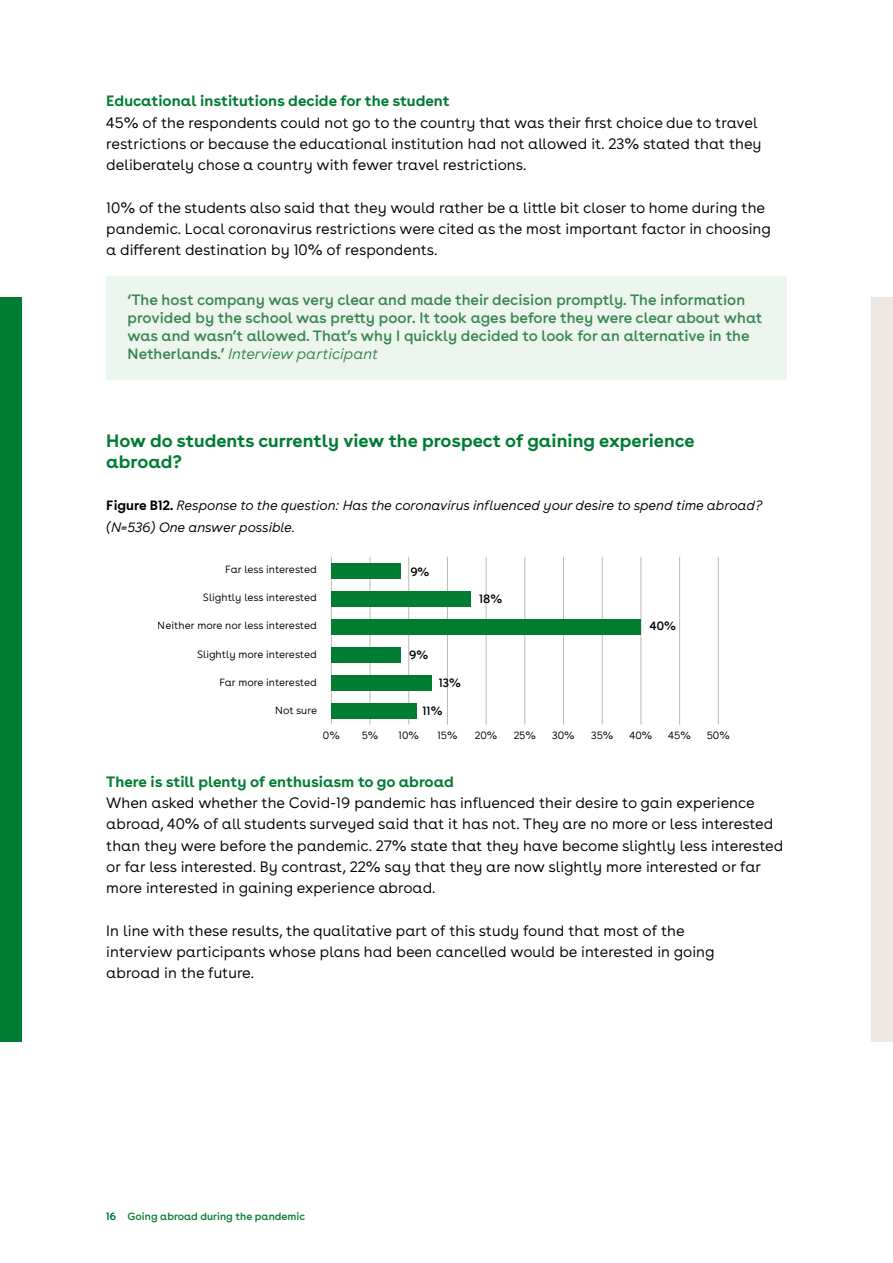
<style>
.page{position:relative;width:893px;height:1263px;background:#fff}
.page>*{position:absolute;margin:0;border:0;box-sizing:border-box;transform-origin:0 0}
.H1_Paragraafkop_01{font:700 18px/21.3px "Buenos Aires";color:#007c33}
.Bodytekst_01{font:300 15px/21.3px "Buenos Aires";color:#000}
.Bodytekst_01_witrege{font:300 15px/21.3px "Buenos Aires";color:#000}
.t1{font:15px/18px "Buenos Aires";color:#3a8555}
.H_Figuur-Tabel{font:700 15px "Buenos Aires";color:#007c33}
.Bijschrift{font:italic 300 13.5px/21.3px "Buenos Aires";color:#000}
.t2{font:12px "Buenos Aires";color:#000}
.t3{font:300 10.5px "Buenos Aires";color:#000}
.t4{font:10.5px "Buenos Aires";color:#007c33}
.s1{font-weight:300;font-style:italic}
.s2{font-weight:700;font-style:normal}
.s3{font-weight:700}
</style>
<div class="page">
<div style="left:872px;top:298px;width:21px;height:744px;background:#efe7e3"></div>
<div style="left:0;top:298px;width:21px;height:744px;background:#007c33"></div>
<div style="left:106px;top:277px;width:681px;height:103px;background:#edf6ee"></div>
<hr style="left:331px;top:557px;width:1px;height:167px;background:#c0b9b1">
<hr style="left:370px;top:557px;width:1px;height:167px;background:#c0b9b1">
<hr style="left:408px;top:557px;width:1px;height:167px;background:#c0b9b1">
<hr style="left:447px;top:557px;width:1px;height:167px;background:#c0b9b1">
<hr style="left:486px;top:557px;width:1px;height:167px;background:#c0b9b1">
<hr style="left:524px;top:557px;width:1px;height:167px;background:#c0b9b1">
<hr style="left:563px;top:557px;width:1px;height:167px;background:#c0b9b1">
<hr style="left:602px;top:557px;width:1px;height:167px;background:#c0b9b1">
<hr style="left:640px;top:557px;width:1px;height:167px;background:#c0b9b1">
<hr style="left:679px;top:557px;width:1px;height:167px;background:#c0b9b1">
<hr style="left:718px;top:557px;width:1px;height:167px;background:#c0b9b1">
<div style="left:331px;top:563px;width:70px;height:16px;background:#007c33"></div>
<div style="left:331px;top:591px;width:140px;height:15px;background:#007c33"></div>
<div style="left:331px;top:619px;width:310px;height:15px;background:#007c33"></div>
<div style="left:331px;top:647px;width:70px;height:15px;background:#007c33"></div>
<div style="left:331px;top:675px;width:101px;height:15px;background:#007c33"></div>
<div style="left:331px;top:703px;width:85px;height:15px;background:#007c33"></div>
<p class="H_Figuur-Tabel" style="left:106px;top:92px;width:345px">Educational institutions decide for the student</p>
<p class="Bodytekst_01" style="left:106px;top:112px;width:657px">45% of the respondents could not go to the country that was their first choice due to travel restrictions or because the educational institution had not allowed it. 23% stated that they deliberately chose a country with fewer travel restrictions.</p>
<p class="Bodytekst_01_witrege" style="left:106px;top:197px;width:666px">10% of the students also said that they would rather be a little bit closer to home during the pandemic. Local coronavirus restrictions were cited as the most important factor in choosing a different destination by 10% of respondents.</p>
<p class="t1" style="left:128px;top:292px;width:636px">‘The host company was very clear and made their decision promptly. The information provided by the school was pretty poor. It took ages before they were clear about what was and wasn’t allowed. That’s why I quickly decided to look for an alternative in the Netherlands.’ <span class="s1">Interview participant</span></p>
<h1 class="H1_Paragraafkop_01" style="left:106px;top:431px;width:590px">How do students currently view the prospect of gaining experience abroad?</h1>
<p class="Bijschrift" style="left:106px;top:496px;width:657px"><span class="s2">Figure B12.</span> Response to the question: Has the coronavirus influenced your desire to spend time abroad? (N=536) One answer possible.</p>
<p class="t3" style="left:225px;top:563px;width:93px">Far less interested</p>
<p class="t3" style="left:203px;top:591px;width:115px">Slightly less interested</p>
<p class="t3" style="left:158px;top:619px;width:160px">Neither more nor less interested</p>
<p class="t3" style="left:197px;top:648px;width:121px">Slightly more interested</p>
<p class="t3" style="left:219px;top:676px;width:99px">Far more interested</p>
<p class="t3" style="left:275px;top:704px;width:43px">Not sure</p>
<p class="t2" style="left:410px;top:564px;width:21px">9%</p>
<p class="t2" style="left:409px;top:647px;width:21px">9%</p>
<p class="t2" style="left:439px;top:675px;width:24px">13%</p>
<p class="t2" style="left:423px;top:703px;width:21px">11%</p>
<p class="t2" style="left:479px;top:591px;width:25px">18%</p>
<p class="t2" style="left:650px;top:619px;width:28px">40%</p>
<p class="t3" style="left:323px;top:729px;width:18px">0%</p>
<p class="t3" style="left:362px;top:729px;width:18px">5%</p>
<p class="t3" style="left:399px;top:729px;width:22px">10%</p>
<p class="t3" style="left:437px;top:729px;width:22px">15%</p>
<p class="t3" style="left:475px;top:729px;width:24px">20%</p>
<p class="t3" style="left:514px;top:729px;width:24px">25%</p>
<p class="t3" style="left:552px;top:729px;width:24px">30%</p>
<p class="t3" style="left:591px;top:729px;width:24px">35%</p>
<p class="t3" style="left:629px;top:729px;width:24px">40%</p>
<p class="t3" style="left:668px;top:729px;width:24px">45%</p>
<p class="t3" style="left:707px;top:729px;width:25px">50%</p>
<p class="H_Figuur-Tabel" style="left:106px;top:772px;width:349px">There is still plenty of enthusiasm to go abroad</p>
<p class="Bodytekst_01" style="left:106px;top:793px;width:678px">When asked whether the Covid-19 pandemic has influenced their desire to gain experience abroad, 40% of all students surveyed said that it has not. They are no more or less interested than they were before the pandemic. 27% state that they have become slightly less interested or far less interested. By contrast, 22% say that they are now slightly more interested or far more interested in gaining experience abroad.</p>
<p class="Bodytekst_01_witrege" style="left:106px;top:920px;width:610px">In line with these results, the qualitative part of this study found that most of the interview participants whose plans had been cancelled would be interested in going abroad in the future.</p>
<p class="t4" style="left:106px;top:1210px;width:200px"><span class="s3">16</span> Going abroad during the pandemic</p>
</div>
